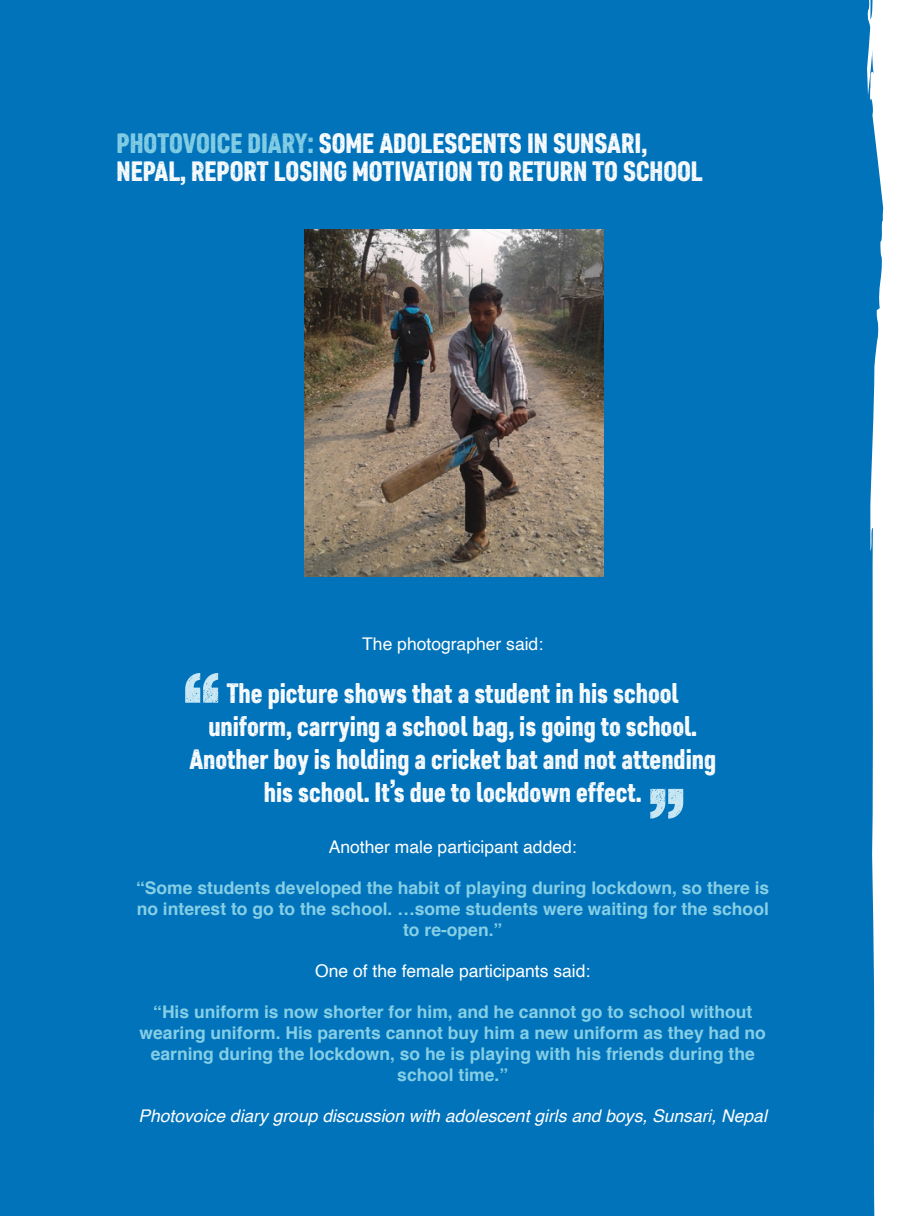
<style>
.page{position:relative;width:908px;height:1216px;background:#fff}
.page>*{position:absolute;margin:0;border:0;box-sizing:border-box;transform-origin:0 0}
.Pull_out_Quote{font:28px/33.2px "Core Paint B3";color:#fff;text-align:center}
.Box_Headline{font:28px/28px "Core Paint B3";color:#fff}
.t1{font:700 17.5px/21px "Helvetica";color:#86cfe5;text-align:center}
.Pull_out_Quote_Name{font:17.5px "Helvetica";color:#fff}
.Pull_out_Quote_Name-2{font:italic 17.5px "Helvetica";color:#fff}
.s1{color:#86cfe5}
</style>
<div class="page">
<div style="left:0;top:0;width:883px;height:1215px;background:#0073bb"></div>
<svg style="left:185px;top:673px;width:33px;height:29px"></svg>
<svg style="left:650px;top:788px;width:33px;height:30px"></svg>
<img style="left:304px;top:229px;width:300px;height:347px">
<p class="Box_Headline" style="left:117px;top:129px;width:587px"><span class="s1">PHOTOVOICE DIARY:</span> SOME ADOLESCENTS IN SUNSARI,<br>NEPAL, REPORT LOSING MOTIVATION TO RETURN TO SCHOOL</p>
<p class="Pull_out_Quote_Name" style="left:362px;top:630px;width:182px">The photographer said:</p>
<p class="Pull_out_Quote" style="left:189px;top:676px;width:528px">The picture shows that a student in his school uniform, carrying a school bag, is going to school.<br>Another boy is holding a cricket bat and not attending his school. It’s due to lockdown effect.</p>
<p class="Pull_out_Quote_Name" style="left:329px;top:833px;width:250px">Another male participant added:</p>
<p class="t1" style="left:136px;top:877px;width:635px">“Some students developed the habit of playing during lockdown, so there is no interest to go to the school. …some students were waiting for the school to re-open.”</p>
<p class="Pull_out_Quote_Name" style="left:315px;top:957px;width:277px">One of the female participants said:</p>
<p class="t1" style="left:140px;top:1001px;width:628px">“His uniform is now shorter for him, and he cannot go to school without wearing uniform. His parents cannot buy him a new uniform as they had no earning during the lockdown, so he is playing with his friends during the school time.”</p>
<p class="Pull_out_Quote_Name-2" style="left:138px;top:1101px;width:630px">Photovoice diary group discussion with adolescent girls and boys, Sunsari, Nepal</p>
</div>
